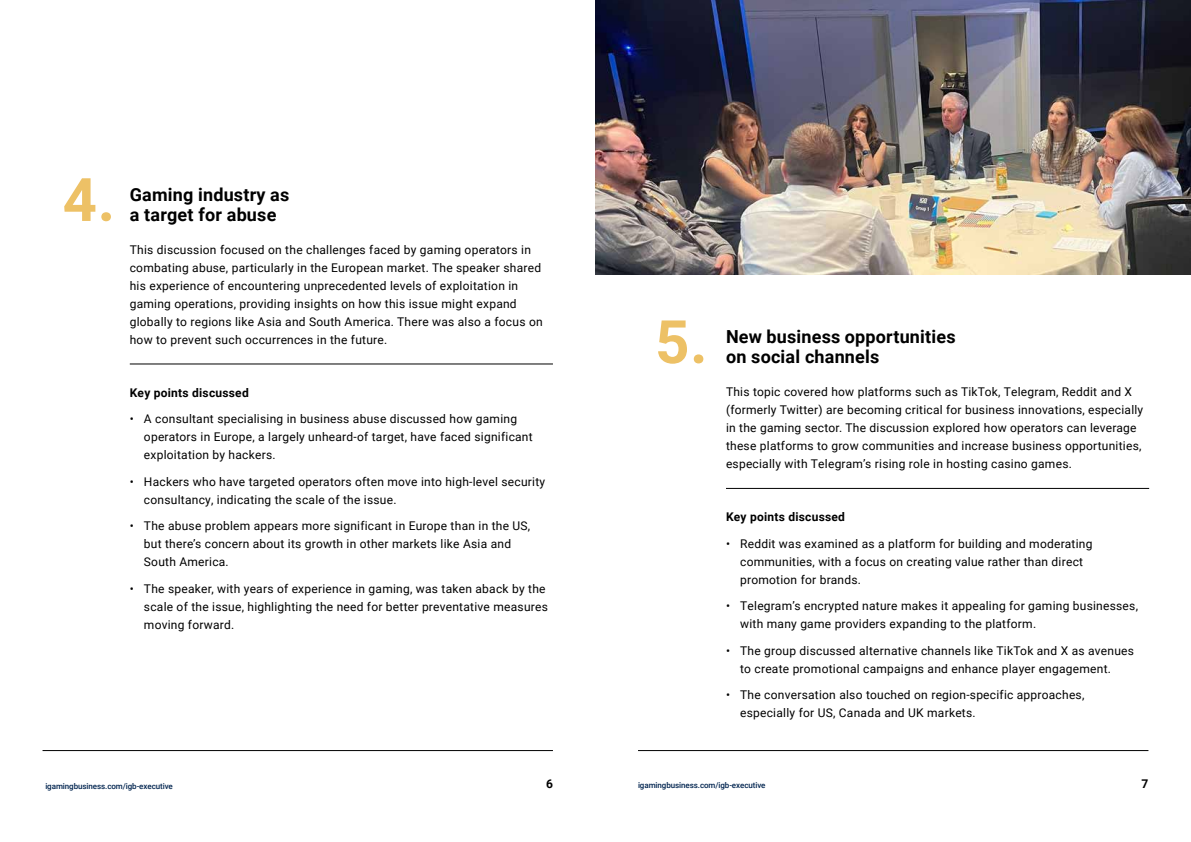
<style>
.page{position:relative;width:1191px;height:842px;background:#fff}
.page>*{position:absolute;margin:0;border:0;box-sizing:border-box;transform-origin:0 0}
.t1{font:700 60px "Roboto";color:#edc166}
.t2{font:700 18px "Roboto";letter-spacing:.01em;color:#000}
.t3{font:12px/18px "Roboto";letter-spacing:.02em;color:#000}
.t4{font:700 12px "Roboto";letter-spacing:.02em;color:#000}
.t5{font:500 8px "Roboto";letter-spacing:-.01em;color:#00244f}
</style>
<div class="page">
<hr style="left:43px;top:750px;width:510px;height:1px;background:#000">
<hr style="left:638px;top:750px;width:510px;height:1px;background:#000">
<hr style="left:130px;top:364px;width:423px;height:1px;background:#000">
<hr style="left:726px;top:488px;width:423px;height:1px;background:#000">
<img style="left:595px;top:0;width:596px;height:275px">
<h1 class="t1" style="left:63px;top:158px;width:54px">4.</h1>
<h2 class="t2" style="left:130px;top:182px;width:161px">Gaming industry as</h2>
<h2 class="t2" style="left:130px;top:202px;width:148px">a target for abuse</h2>
<p class="t3" style="left:130px;top:240px;width:414px">This discussion focused on the challenges faced by gaming operators in combating abuse, particularly in the European market. The speaker shared his experience of encountering unprecedented levels of exploitation in gaming operations, providing insights on how this issue might expand globally to regions like Asia and South America. There was also a focus on how to prevent such occurrences in the future.</p>
<p class="t4" style="left:130px;top:384px;width:120px">Key points discussed</p>
<p class="t3" style="left:144px;top:410px;width:390px;text-indent:-14px">• A consultant specialising in business abuse discussed how gaming operators in Europe, a largely unheard-of target, have faced significant exploitation by hackers.</p>
<p class="t3" style="left:144px;top:472px;width:403px;text-indent:-14px">• Hackers who have targeted operators often move into high-level security consultancy, indicating the scale of the issue.</p>
<p class="t3" style="left:144px;top:517px;width:388px;text-indent:-14px">• The abuse problem appears more significant in Europe than in the US, but there’s concern about its growth in other markets like Asia and<br>South America.</p>
<p class="t3" style="left:144px;top:579px;width:405px;text-indent:-14px">• The speaker, with years of experience in gaming, was taken aback by the scale of the issue, highlighting the need for better preventative measures moving forward.</p>
<h1 class="t1" style="left:655px;top:300px;width:54px">5.</h1>
<h2 class="t2" style="left:726px;top:324px;width:231px">New business opportunities</h2>
<h2 class="t2" style="left:726px;top:344px;width:155px">on social channels</h2>
<p class="t3" style="left:726px;top:383px;width:419px">This topic covered how platforms such as TikTok, Telegram, Reddit and X (formerly Twitter) are becoming critical for business innovations, especially in the gaming sector. The discussion explored how operators can leverage these platforms to grow communities and increase business opportunities, especially with Telegram’s rising role in hosting casino games.</p>
<p class="t4" style="left:726px;top:508px;width:120px">Key points discussed</p>
<p class="t3" style="left:740px;top:534px;width:354px;text-indent:-14px">• Reddit was examined as a platform for building and moderating communities, with a focus on creating value rather than direct promotion for brands.</p>
<p class="t3" style="left:740px;top:597px;width:399px;text-indent:-14px">• Telegram’s encrypted nature makes it appealing for gaming businesses, with many game providers expanding to the platform.</p>
<p class="t3" style="left:740px;top:641px;width:395px;text-indent:-14px">• The group discussed alternative channels like TikTok and X as avenues to create promotional campaigns and enhance player engagement.</p>
<p class="t3" style="left:740px;top:686px;width:346px;text-indent:-14px">• The conversation also touched on region-specific approaches, especially for US, Canada and UK markets.</p>
<p class="t4" style="left:546px;top:776px;width:8px">6</p>
<p class="t4" style="left:1141px;top:776px;width:8px">7</p>
<p class="t5" style="left:45px;top:781px;width:129px">igamingbusiness.com/igb-executive</p>
<p class="t5" style="left:638px;top:780px;width:129px">igamingbusiness.com/igb-executive</p>
</div>
